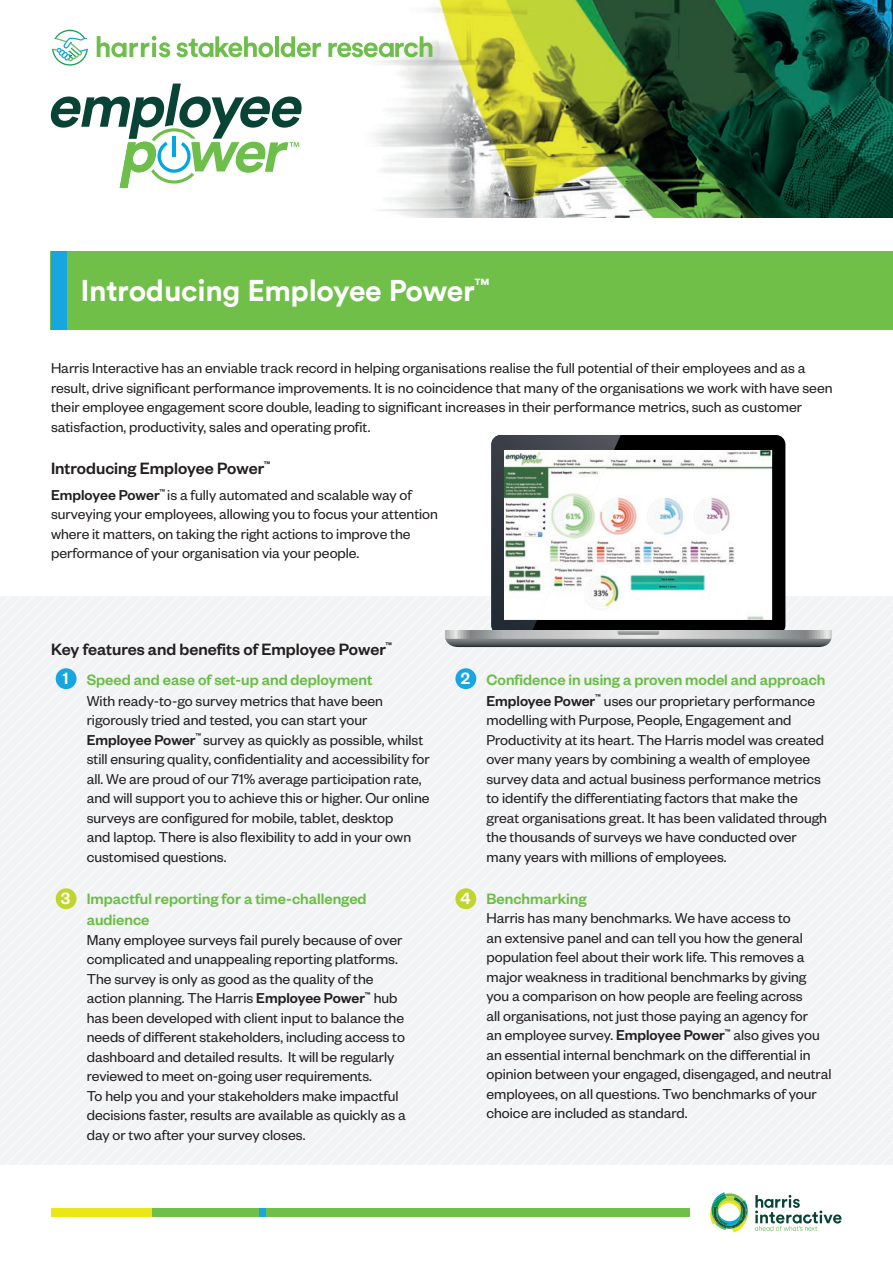
<style>
.page{position:relative;width:893px;height:1263px;background:#fff}
.page>*{position:absolute;margin:0;border:0;box-sizing:border-box;transform-origin:0 0}
.t1{font:700 30px "Circular";letter-spacing:-.01em;color:#fff}
.t2{font:500 18px "Founders Grotesk";color:#231f20}
.t3{font:500 18px "Founders Grotesk";color:#fff}
.t4{font:500 16.5px/21px "Founders Grotesk";color:#69bd45}
.t5{font:15.75px/19.5px "Founders Grotesk";color:#231f20}
.s1{font-weight:500}
</style>
<div class="page">
<div style="left:0;top:596px;width:893px;height:569px;background:#f2f3f4"></div>
<img style="left:50px;top:0;width:843px;height:218px">
<div style="left:51px;top:251px;width:842px;height:79px;background:#6fbf49"></div>
<div style="left:51px;top:251px;width:16px;height:79px;background:#17a6df"></div>
<div style="left:51px;top:1208px;width:181px;height:9px;background:#ebe717"></div>
<div style="left:152px;top:1208px;width:537px;height:9px;background:#6fbf49"></div>
<div style="left:259px;top:1208px;width:7px;height:9px;background:#17a6df"></div>
<svg style="left:710px;top:1192px;width:38px;height:40px"></svg>
<svg style="left:755px;top:1195px;width:86px;height:36px"></svg>
<div style="left:56px;top:668px;width:21px;height:21px;background:#17a6df;border-radius:50%"></div>
<div style="left:455px;top:668px;width:21px;height:21px;background:#17a6df;border-radius:50%"></div>
<div style="left:455px;top:888px;width:21px;height:21px;background:#c1d52f;border-radius:50%"></div>
<div style="left:56px;top:888px;width:21px;height:21px;background:#c1d52f;border-radius:50%"></div>
<svg style="left:445px;top:435px;width:386px;height:212px"></svg>
<img style="left:614px;top:450px;width:158px;height:170px">
<img style="left:504px;top:450px;width:110px;height:170px">
<hr style="left:275px;top:36px;width:4px;height:21px;background:#6dbe4b">
<svg style="left:281px;top:36px;width:40px;height:21px"></svg>
<svg style="left:328px;top:36px;width:104px;height:21px"></svg>
<svg style="left:176px;top:36px;width:97px;height:21px"></svg>
<svg style="left:97px;top:36px;width:73px;height:21px"></svg>
<svg style="left:52px;top:30px;width:36px;height:36px"></svg>
<svg style="left:51px;top:84px;width:251px;height:104px"></svg>
<h1 class="t1" style="left:80px;top:271px;width:411px">Introducing Employee Power<sup>™</sup></h1>
<p class="t5" style="left:51px;top:358px;width:783px">Harris Interactive has an enviable track record in helping organisations realise the full potential of their employees and as a result, drive significant performance improvements. It is no coincidence that many of the organisations we work with have seen their employee engagement score double, leading to significant increases in their performance metrics, such as customer satisfaction, productivity, sales and operating profit.</p>
<p class="t2" style="left:51px;top:457px;width:221px">Introducing Employee Power<sup>™</sup></p>
<p class="t5" style="left:51px;top:484px;width:388px"><span class="s1">Employee Power</span><sup>™</sup> is a fully automated and scalable way of surveying your employees, allowing you to focus your attention where it matters, on taking the right actions to improve the performance of your organisation via your people.</p>
<p class="t2" style="left:51px;top:638px;width:343px">Key features and benefits of Employee Power<sup>™</sup></p>
<p class="t4" style="left:87px;top:668px;width:287px">Speed and ease of set-up and deployment</p>
<p class="t5" style="left:87px;top:690px;width:344px">With ready-to-go survey metrics that have been rigorously tried and tested, you can start your <span class="s1">Employee Power</span><sup>™</sup> survey as quickly as possible, whilst still ensuring quality, confidentiality and accessibility for all. We are proud of our 71% average participation rate, and will support you to achieve this or higher. Our online surveys are configured for mobile, tablet, desktop<br>and laptop. There is also flexibility to add in your own customised questions.</p>
<p class="t4" style="left:87px;top:887px;width:281px">Impactful reporting for a time-challenged audience</p>
<p class="t5" style="left:87px;top:929px;width:321px">Many employee surveys fail purely because of over complicated and unappealing reporting platforms.<br>The survey is only as good as the quality of the action planning. The Harris <span class="s1">Employee Power</span><sup>™</sup> hub has been developed with client input to balance the needs of different stakeholders, including access to dashboard and detailed results. It will be regularly reviewed to meet on-going user requirements.<br>To help you and your stakeholders make impactful decisions faster, results are available as quickly as a day or two after your survey closes.</p>
<p class="t3" style="left:63px;top:667px;width:7px">1</p>
<p class="t3" style="left:461px;top:667px;width:11px">2</p>
<p class="t3" style="left:61px;top:887px;width:11px">3</p>
<p class="t3" style="left:460px;top:887px;width:12px">4</p>
<p class="t4" style="left:486px;top:668px;width:341px">Confidence in using a proven model and approach</p>
<p class="t5" style="left:486px;top:690px;width:342px"><span class="s1">Employee Power</span><sup>™</sup> uses our proprietary performance modelling with Purpose, People, Engagement and Productivity at its heart. The Harris model was created over many years by combining a wealth of employee survey data and actual business performance metrics to identify the differentiating factors that make the great organisations great. It has been validated through the thousands of surveys we have conducted over many years with millions of employees.</p>
<p class="t4" style="left:486px;top:887px;width:102px">Benchmarking</p>
<p class="t5" style="left:486px;top:908px;width:347px">Harris has many benchmarks. We have access to<br>an extensive panel and can tell you how the general population feel about their work life. This removes a major weakness in traditional benchmarks by giving you a comparison on how people are feeling across<br>all organisations, not just those paying an agency for<br>an employee survey. <span class="s1">Employee Power</span><sup>™</sup> also gives you an essential internal benchmark on the differential in opinion between your engaged, disengaged, and neutral employees, on all questions. Two benchmarks of your choice are included as standard.</p>
</div>
